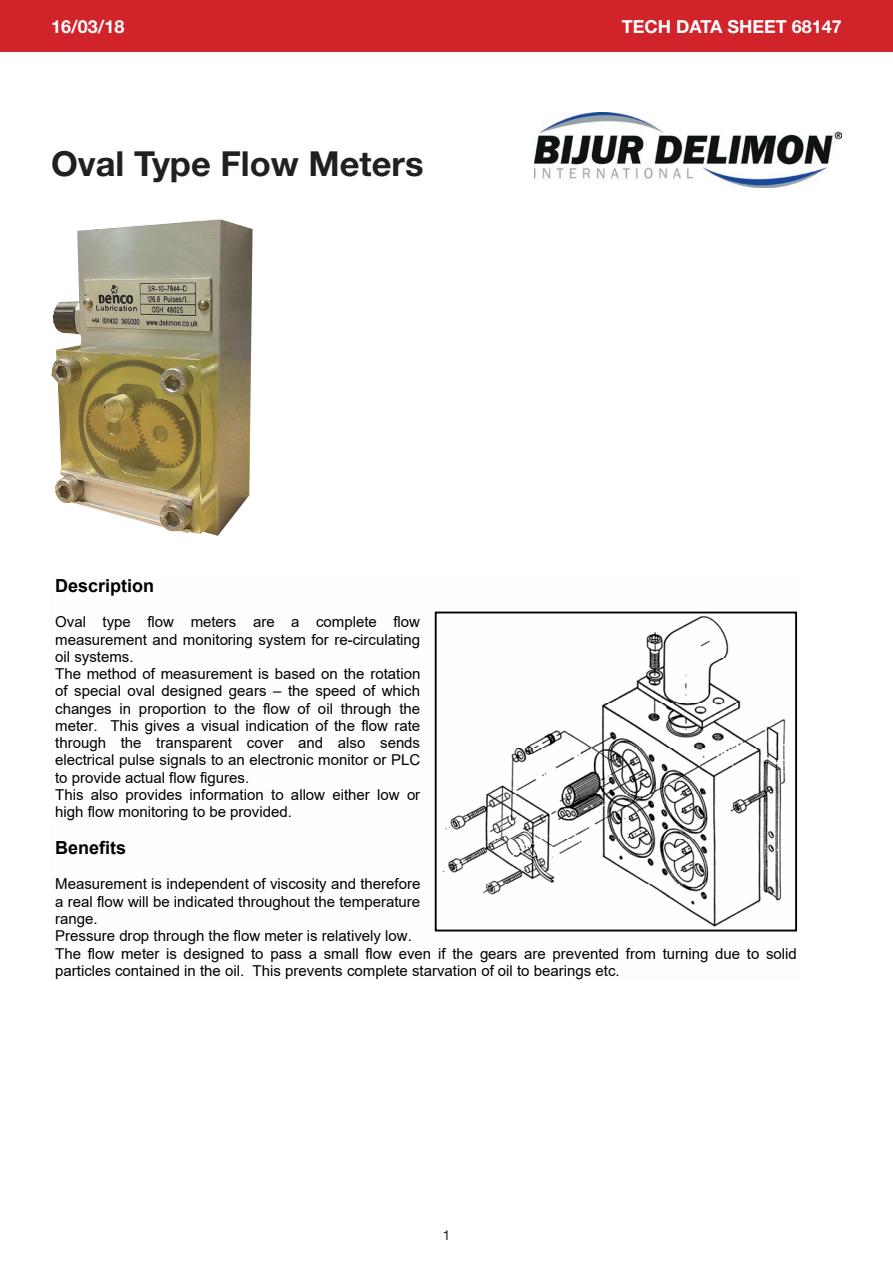
<style>
.page{position:relative;width:893px;height:1263px;background:#fff}
.page>*{position:absolute;margin:0;border:0;box-sizing:border-box;transform-origin:0 0}
.t1{font:700 34.5px "Helvetica Neue";color:#231f20}
.t2{font:700 18px "Helvetica Neue";color:#fff}
.t3{font:700 18px "Arial";color:#000}
.t4{font:15px/17.2px "Arial";color:#000}
.t5{font:13.5px "Helvetica Neue";color:#231f20}
</style>
<div class="page">
<div style="left:0;top:0;width:893px;height:51px;background:#d1232a"></div>
<img style="left:535px;top:113px;width:307px;height:74px">
<img style="left:442px;top:615px;width:344px;height:312px">
<div style="left:435px;top:612px;width:362px;height:319px;border:2px solid #000"></div>
<img style="left:51px;top:219px;width:202px;height:317px">
<p class="t2" style="left:51px;top:15px;width:75px">16/03/18</p>
<p class="t2" style="left:622px;top:15px;width:222px">TECH DATA SHEET 68147</p>
<h1 class="t1" style="left:51px;top:143px;width:374px">Oval Type Flow Meters</h1>
<p class="t3" style="left:55px;top:573px;width:101px">Description</p>
<p class="t4" style="left:55px;top:613px;width:367px">Oval type flow meters are a complete flow measurement and monitoring system for re-circulating oil systems.<br>The method of measurement is based on the rotation of special oval designed gears – the speed of which changes in proportion to the flow of oil through the meter. This gives a visual indication of the flow rate through the transparent cover and also sends electrical pulse signals to an electronic monitor or PLC to provide actual flow figures.<br>This also provides information to allow either low or high flow monitoring to be provided.</p>
<p class="t3" style="left:55px;top:835px;width:73px">Benefits</p>
<p class="t4" style="left:55px;top:875px;width:743px">Measurement is independent of viscosity and therefore<br>a real flow will be indicated throughout the temperature<br>range.<br>Pressure drop through the flow meter is relatively low.<br>The flow meter is designed to pass a small flow even if the gears are prevented from turning due to solid particles contained in the oil. This prevents complete starvation of oil to bearings etc.</p>
<p class="t5" style="left:443px;top:1227px;width:9px">1</p>
</div>
